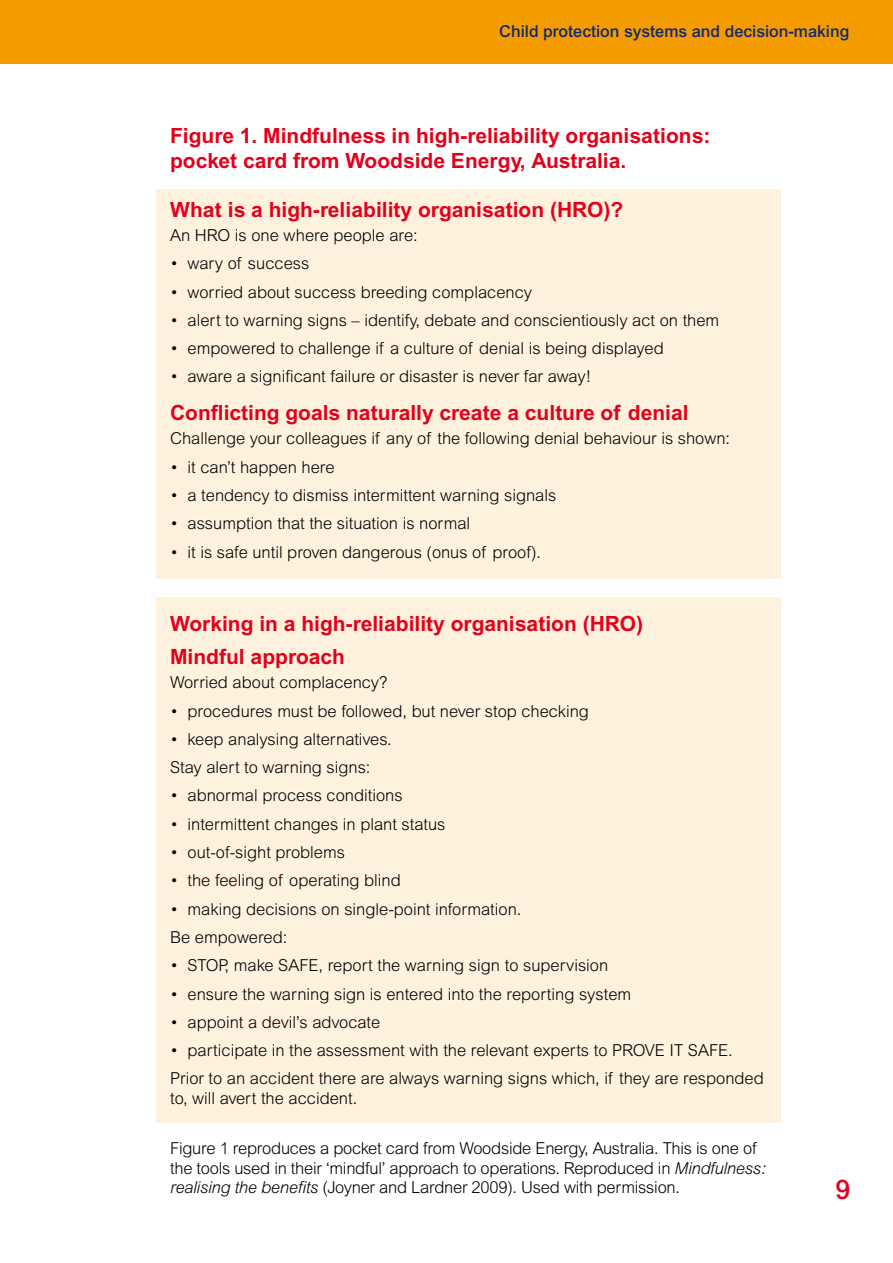
<style>
.page{position:relative;width:893px;height:1263px;background:#fff}
.page>*{position:absolute;margin:0;border:0;box-sizing:border-box;transform-origin:0 0}
.t1{font:500 27px "Arial";color:#e2011a}
.t2{font:700 21px/33.8px "Arial";color:#e2011a}
.t3{font:300 16.5px/28.3px "Arial";color:#000}
.t4{font:500 16.5px "Arial";color:#11286d}
.s1{font-style:italic}
</style>
<div class="page">
<div style="left:0;top:0;width:893px;height:64px;background:#f49b00"></div>
<div style="left:157px;top:189px;width:624px;height:390px;background:#fef1de"></div>
<div style="left:157px;top:597px;width:624px;height:526px;background:#fef1de"></div>
<p class="t4" style="left:499px;top:22px;width:351px">Child protection systems and decision-making</p>
<p class="t2" style="left:170px;top:123px;width:542px;line-height:25.2px">Figure 1. Mindfulness in high-reliability organisations: pocket card from Woodside Energy, Australia.</p>
<p class="t2" style="left:170px;top:192px;width:455px">What is a high-reliability organisation (HRO)?</p>
<p class="t3" style="left:170px;top:221px;width:249px">An HRO is one where people are:</p>
<p class="t3" style="left:170px;top:249px;width:141px">• wary of success</p>
<p class="t3" style="left:170px;top:277px;width:363px">• worried about success breeding complacency</p>
<p class="t3" style="left:170px;top:306px;width:551px">• alert to warning signs – identify, debate and conscientiously act on them</p>
<p class="t3" style="left:170px;top:334px;width:495px">• empowered to challenge if a culture of denial is being displayed</p>
<p class="t3" style="left:170px;top:362px;width:423px">• aware a significant failure or disaster is never far away!</p>
<p class="t2" style="left:170px;top:396px;width:520px">Conflicting goals naturally create a culture of denial</p>
<p class="t3" style="left:170px;top:424px;width:562px">Challenge your colleagues if any of the following denial behaviour is shown:</p>
<p class="t3" style="left:170px;top:453px;width:166px">• it can’t happen here</p>
<p class="t3" style="left:170px;top:481px;width:388px">• a tendency to dismiss intermittent warning signals</p>
<p class="t3" style="left:170px;top:509px;width:302px">• assumption that the situation is normal</p>
<p class="t3" style="left:170px;top:538px;width:373px">• it is safe until proven dangerous (onus of proof).</p>
<p class="t2" style="left:170px;top:606px;width:474px">Working in a high-reliability organisation (HRO)<br>Mindful approach</p>
<p class="t3" style="left:170px;top:668px;width:219px">Worried about complacency?</p>
<p class="t3" style="left:170px;top:696px;width:420px">• procedures must be followed, but never stop checking</p>
<p class="t3" style="left:170px;top:725px;width:223px">• keep analysing alternatives.<br>Stay alert to warning signs:</p>
<p class="t3" style="left:170px;top:781px;width:234px">• abnormal process conditions</p>
<p class="t3" style="left:170px;top:810px;width:277px">• intermittent changes in plant status</p>
<p class="t3" style="left:170px;top:838px;width:176px">• out-of-sight problems</p>
<p class="t3" style="left:170px;top:866px;width:232px">• the feeling of operating blind</p>
<p class="t3" style="left:170px;top:895px;width:353px">• making decisions on single-point information.<br>Be empowered:</p>
<p class="t3" style="left:170px;top:951px;width:440px">• STOP, make SAFE, report the warning sign to supervision</p>
<p class="t3" style="left:170px;top:979px;width:463px">• ensure the warning sign is entered into the reporting system</p>
<p class="t3" style="left:170px;top:1008px;width:212px">• appoint a devil’s advocate</p>
<p class="t3" style="left:170px;top:1036px;width:595px">• participate in the assessment with the relevant experts to PROVE IT SAFE.<br>Prior to an accident there are always warning signs which, if they are responded</p>
<p class="t3" style="left:170px;top:1084px;width:189px">to, will avert the accident.</p>
<p class="t3" style="left:170px;top:1138px;width:597px;line-height:19.8px">Figure 1 reproduces a pocket card from Woodside Energy, Australia. This is one of the tools used in their ‘mindful’ approach to operations. Reproduced in <span class="s1">Mindfulness: realising the benefits</span> (Joyner and Lardner 2009). Used with permission.</p>
<h1 class="t1" style="left:835px;top:1174px;width:16px">9</h1>
</div>
